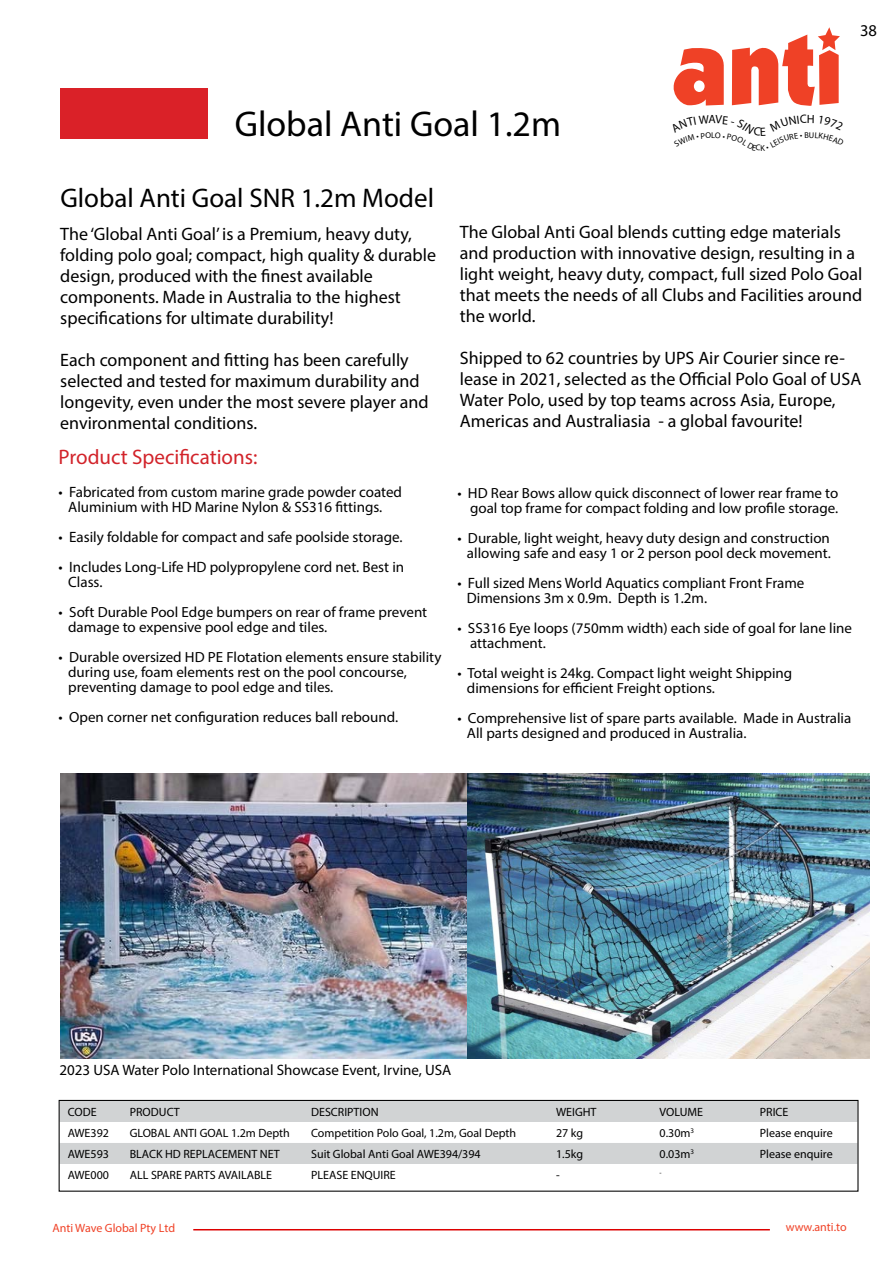
<style>
.page{position:relative;width:893px;height:1263px;background:#fff}
.page>*{position:absolute;margin:0;border:0;box-sizing:border-box;transform-origin:0 0}
.t1{font:36px "Myriad Pro";color:#000}
.t2{font:27px "Myriad Pro";color:#000}
.t3{font:21px "Myriad Pro";color:#d2232a}
.t4{font:18px/21px "Myriad Pro";color:#000}
.t5{font:16.5px "Myriad Pro";color:#000}
.t6{font:15px/15px "Myriad Pro";color:#000}
.t7{font:14.7px/15px "Myriad Pro";color:#000}
.t8{font:12px "Myriad Pro";color:#000}
.t9{font:12px "Myriad Pro";color:#f04227}
.t10{font:7.05px "Myriad Pro";color:#000}
</style>
<div class="page">
<svg style="left:673px;top:48px;width:51px;height:58px"></svg>
<svg style="left:732px;top:27px;width:108px;height:79px"></svg>
<hr style="left:193px;top:1229px;width:577px;height:1px;background:#d00">
<div style="left:60px;top:88px;width:148px;height:51px;background:#da2128"></div>
<img style="left:60px;top:773px;width:408px;height:286px">
<img style="left:468px;top:773px;width:401px;height:286px">
<svg style="left:61px;top:1102px;width:795px;height:62px;fill:#d1d3d4"></svg>
<div style="left:59px;top:1100px;width:799px;height:92px;border:1px solid #000"></div>
<h1 class="t1" style="left:235px;top:102px;width:328px">Global Anti Goal 1.2m</h1>
<p class="t5" style="left:860px;top:20px;width:18px">38</p>
<h2 class="t2" style="left:60px;top:181px;width:375px">Global Anti Goal SNR 1.2m Model</h2>
<p class="t4" style="left:60px;top:223px;width:377px">The ‘Global Anti Goal’ is a Premium, heavy duty, folding polo goal; compact, high quality &amp; durable design, produced with the finest available components. Made in Australia to the highest specifications for ultimate durability!</p>
<p class="t4" style="left:60px;top:349px;width:370px">Each component and fitting has been carefully selected and tested for maximum durability and longevity, even under the most severe player and environmental conditions.</p>
<p class="t3" style="left:59px;top:444px;width:200px">Product Specifications:</p>
<p class="t6" style="left:68px;top:484px;width:335px;text-indent:-10px">• Fabricated from custom marine grade powder coated<br>Aluminium with HD Marine Nylon &amp; SS316 fittings.</p>
<p class="t6" style="left:59px;top:529px;width:345px">• Easily foldable for compact and safe poolside storage.</p>
<p class="t6" style="left:68px;top:559px;width:337px;text-indent:-10px">• Includes Long-Life HD polypropylene cord net. Best in<br>Class.</p>
<p class="t7" style="left:68px;top:604px;width:361px;text-indent:-10px">• Soft Durable Pool Edge bumpers on rear of frame prevent damage to expensive pool edge and tiles.</p>
<p class="t7" style="left:68px;top:649px;width:375px;text-indent:-10px">• Durable oversized HD PE Flotation elements ensure stability during use, foam elements rest on the pool concourse, preventing damage to pool edge and tiles.</p>
<p class="t7" style="left:59px;top:709px;width:341px">• Open corner net configuration reduces ball rebound.</p>
<p class="t4" style="left:460px;top:221px;width:404px">The Global Anti Goal blends cutting edge materials and production with innovative design, resulting in a light weight, heavy duty, compact, full sized Polo Goal that meets the needs of all Clubs and Facilities around the world.</p>
<p class="t4" style="left:460px;top:347px;width:403px">Shipped to 62 countries by UPS Air Courier since re&shy;lease in 2021, selected as the Official Polo Goal of USA Water Polo, used by top teams across Asia, Europe, Americas and Australiasia - a global favourite!</p>
<p class="t7" style="left:457px;top:486px;width:382px;text-align:right">• HD Rear Bows allow quick disconnect of lower rear frame to goal top frame for compact folding and low profile storage.</p>
<p class="t7" style="left:457px;top:531px;width:375px;text-align:right">• Durable, light weight, heavy duty design and construction allowing safe and easy 1 or 2 person pool deck movement.</p>
<p class="t6" style="left:467px;top:576px;width:339px;text-indent:-10px">• Full sized Mens World Aquatics compliant Front Frame<br>Dimensions 3m x 0.9m. Depth is 1.2m.</p>
<p class="t7" style="left:470px;top:621px;width:383px;text-indent:-13px">• SS316 Eye loops (750mm width) each side of goal for lane line attachment.</p>
<p class="t7" style="left:467px;top:666px;width:327px;text-indent:-10px">• Total weight is 24kg. Compact light weight Shipping dimensions for efficient Freight options.</p>
<p class="t7" style="left:467px;top:711px;width:386px;text-indent:-10px">• Comprehensive list of spare parts available. Made in Australia<br>All parts designed and produced in Australia.</p>
<p class="t6" style="left:59px;top:1062px;width:393px">2023 USA Water Polo International Showcase Event, Irvine, USA</p>
<p class="t8" style="left:68px;top:1104px;width:30px">CODE</p>
<p class="t8" style="left:130px;top:1104px;width:52px">PRODUCT</p>
<p class="t8" style="left:311px;top:1104px;width:69px">DESCRIPTION</p>
<p class="t8" style="left:556px;top:1104px;width:42px">WEIGHT</p>
<p class="t8" style="left:660px;top:1104px;width:45px">VOLUME</p>
<p class="t8" style="left:760px;top:1104px;width:30px">PRICE</p>
<p class="t8" style="left:68px;top:1125px;width:43px">AWE392</p>
<p class="t8" style="left:130px;top:1125px;width:162px">GLOBAL ANTI GOAL 1.2m Depth</p>
<p class="t8" style="left:311px;top:1125px;width:207px">Competition Polo Goal, 1.2m, Goal Depth</p>
<p class="t8" style="left:556px;top:1125px;width:29px">27 kg</p>
<p class="t8" style="left:660px;top:1125px;width:36px">0.30m<sup>3</sup></p>
<p class="t8" style="left:760px;top:1125px;width:74px">Please enquire</p>
<p class="t8" style="left:68px;top:1146px;width:43px">AWE593</p>
<p class="t8" style="left:130px;top:1146px;width:152px">BLACK HD REPLACEMENT NET</p>
<p class="t8" style="left:311px;top:1146px;width:171px">Suit Global Anti Goal AWE394/394</p>
<p class="t8" style="left:556px;top:1146px;width:29px">1.5kg</p>
<p class="t8" style="left:660px;top:1146px;width:36px">0.03m<sup>3</sup></p>
<p class="t8" style="left:760px;top:1146px;width:74px">Please enquire</p>
<p class="t8" style="left:68px;top:1167px;width:43px">AWE000</p>
<p class="t8" style="left:130px;top:1167px;width:144px">ALL SPARE PARTS AVAILABLE</p>
<p class="t8" style="left:311px;top:1167px;width:86px">PLEASE ENQUIRE</p>
<p class="t8" style="left:556px;top:1167px;width:5px">-</p>
<p class="t10" style="left:660px;top:1168px;width:4px">-</p>
<p class="t9" style="left:52px;top:1220px;width:124px">Anti Wave Global Pty Ltd</p>
<p class="t9" style="left:786px;top:1220px;width:62px">www.anti.to</p>
</div>
